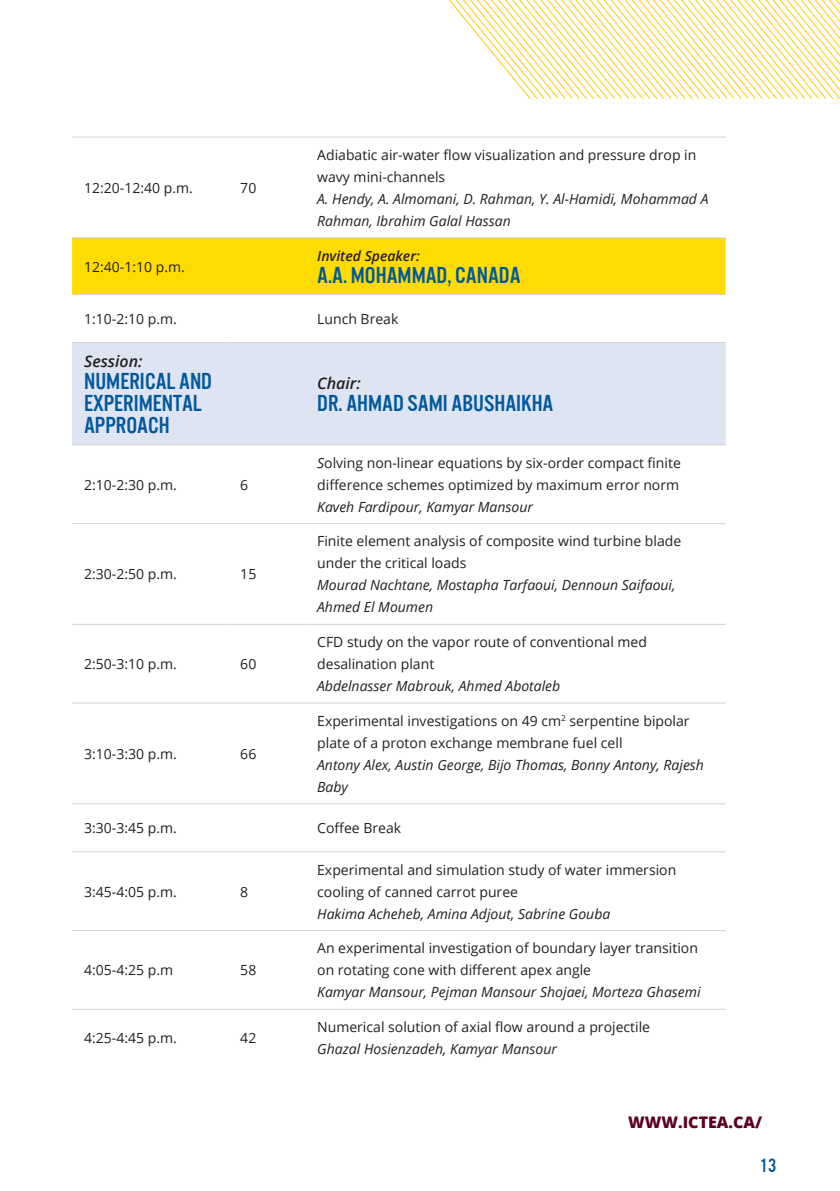
<style>
.page{position:relative;width:840px;height:1191px;background:#fff}
.page>*{position:absolute;margin:0;border:0;box-sizing:border-box;transform-origin:0 0}
.t1{font:24px/22px "U.S.101";color:#01589c}
.t2{font:20px "U.S.101";color:#01589c}
.t3{font:italic 600 16px "Open Sans";color:#231f20}
.t4{font:800 16px "Open Sans";color:#5c0024}
.t5{font:14px/22px "Open Sans";color:#231f20}
.t6{font:italic 14px/22px "Open Sans";color:#231f20}
.t7{font:italic 600 14px "Open Sans";color:#231f20}
.s1{font-style:italic}
</style>
<div class="page">
<svg style="left:449px;top:0;width:390px;height:99px"></svg>
<div style="left:72px;top:238px;width:653px;height:56px;background:#ffdc01"></div>
<div style="left:72px;top:343px;width:653px;height:101px;background:#dee4f1"></div>
<hr style="left:72px;top:1008px;width:156px;height:1px;background:#d3d2d2">
<hr style="left:228px;top:1008px;width:77px;height:1px;background:#d3d2d2">
<hr style="left:305px;top:1008px;width:420px;height:1px;background:#d3d2d2">
<hr style="left:72px;top:137px;width:156px;height:1px;background:#d3d2d2">
<hr style="left:228px;top:137px;width:77px;height:1px;background:#d3d2d2">
<hr style="left:305px;top:137px;width:420px;height:1px;background:#d3d2d2">
<hr style="left:72px;top:237px;width:156px;height:1px;background:#d3d2d2">
<hr style="left:228px;top:237px;width:77px;height:1px;background:#d3d2d2">
<hr style="left:305px;top:237px;width:420px;height:1px;background:#d3d2d2">
<hr style="left:72px;top:342px;width:156px;height:1px;background:#d3d2d2">
<hr style="left:228px;top:342px;width:77px;height:1px;background:#d3d2d2">
<hr style="left:305px;top:342px;width:420px;height:1px;background:#d3d2d2">
<hr style="left:72px;top:444px;width:156px;height:1px;background:#d3d2d2">
<hr style="left:228px;top:444px;width:77px;height:1px;background:#d3d2d2">
<hr style="left:305px;top:444px;width:420px;height:1px;background:#d3d2d2">
<hr style="left:72px;top:523px;width:156px;height:1px;background:#d3d2d2">
<hr style="left:228px;top:523px;width:77px;height:1px;background:#d3d2d2">
<hr style="left:305px;top:523px;width:420px;height:1px;background:#d3d2d2">
<hr style="left:72px;top:624px;width:156px;height:1px;background:#d3d2d2">
<hr style="left:228px;top:624px;width:77px;height:1px;background:#d3d2d2">
<hr style="left:305px;top:624px;width:420px;height:1px;background:#d3d2d2">
<hr style="left:72px;top:702px;width:156px;height:1px;background:#d3d2d2">
<hr style="left:228px;top:702px;width:77px;height:1px;background:#d3d2d2">
<hr style="left:305px;top:702px;width:420px;height:1px;background:#d3d2d2">
<hr style="left:72px;top:803px;width:156px;height:1px;background:#d3d2d2">
<hr style="left:228px;top:803px;width:77px;height:1px;background:#d3d2d2">
<hr style="left:305px;top:803px;width:420px;height:1px;background:#d3d2d2">
<hr style="left:72px;top:851px;width:156px;height:1px;background:#d3d2d2">
<hr style="left:228px;top:851px;width:77px;height:1px;background:#d3d2d2">
<hr style="left:305px;top:851px;width:420px;height:1px;background:#d3d2d2">
<hr style="left:72px;top:930px;width:156px;height:1px;background:#d3d2d2">
<hr style="left:228px;top:930px;width:77px;height:1px;background:#d3d2d2">
<hr style="left:305px;top:930px;width:420px;height:1px;background:#d3d2d2">
<hr style="left:72px;top:294px;width:156px;height:1px;background:#d1d2d4">
<hr style="left:228px;top:294px;width:77px;height:1px;background:#d1d2d4">
<hr style="left:305px;top:294px;width:420px;height:1px;background:#d1d2d4">
<p class="t5" style="left:84px;top:176px;width:110px">12:20-12:40 p.m.</p>
<p class="t5" style="left:240px;top:176px;width:18px">70</p>
<p class="t5" style="left:84px;top:255px;width:102px">12:40-1:10 p.m.</p>
<p class="t5" style="left:317px;top:143px;width:380px">Adiabatic air-water flow visualization and pressure drop in wavy mini-channels</p>
<p class="t6" style="left:317px;top:187px;width:392px">A. Hendy, A. Almomani, D. Rahman, Y. Al-Hamidi, Mohammad A<br>Rahman, Ibrahim Galal Hassan</p>
<p class="t7" style="left:317px;top:246px;width:104px">Invited Speaker:</p>
<h1 class="t1" style="left:317px;top:263px;width:205px">A.A. MOHAMMAD, CANADA</h1>
<p class="t5" style="left:84px;top:307px;width:94px">1:10-2:10 p.m.</p>
<p class="t5" style="left:317px;top:307px;width:83px">Lunch Break</p>
<p class="t3" style="left:84px;top:350px;width:60px">Session:</p>
<h1 class="t1" style="left:84px;top:369px;width:129px">NUMERICAL AND<br>EXPERIMENTAL<br>APPROACH</h1>
<p class="t3" style="left:317px;top:372px;width:45px">Chair:</p>
<h1 class="t1" style="left:317px;top:391px;width:238px">DR. AHMAD SAMI ABUSHAIKHA</h1>
<p class="t5" style="left:84px;top:473px;width:94px">2:10-2:30 p.m.</p>
<p class="t5" style="left:240px;top:473px;width:10px">6</p>
<p class="t5" style="left:84px;top:563px;width:94px">2:30-2:50 p.m.</p>
<p class="t5" style="left:240px;top:563px;width:18px">15</p>
<p class="t5" style="left:84px;top:652px;width:94px">2:50-3:10 p.m.</p>
<p class="t5" style="left:240px;top:652px;width:18px">60</p>
<p class="t5" style="left:84px;top:742px;width:94px">3:10-3:30 p.m.</p>
<p class="t5" style="left:240px;top:742px;width:18px">66</p>
<p class="t5" style="left:317px;top:451px;width:365px"><span class="s1">S</span>olving non-linear equations by six-order compact finite difference schemes optimized by maximum error norm</p>
<p class="t6" style="left:317px;top:495px;width:217px">Kaveh Fardipour, Kamyar Mansour</p>
<p class="t5" style="left:317px;top:530px;width:365px">Finite element analysis of composite wind turbine blade under the critical loads</p>
<p class="t6" style="left:317px;top:574px;width:359px">Mourad Nachtane, Mostapha Tarfaoui, Dennoun Saifaoui,<br>Ahmed El Moumen</p>
<p class="t5" style="left:317px;top:630px;width:331px">CFD study on the vapor route of conventional med desalination plant</p>
<p class="t6" style="left:317px;top:674px;width:244px">Abdelnasser Mabrouk, Ahmed Abotaleb</p>
<p class="t5" style="left:317px;top:709px;width:374px">Experimental investigations on 49 cm<sup>2</sup> serpentine bipolar plate of a proton exchange membrane fuel cell</p>
<p class="t6" style="left:317px;top:753px;width:388px">Antony Alex, Austin George, Bijo Thomas, Bonny Antony, Rajesh<br>Baby</p>
<p class="t5" style="left:84px;top:816px;width:94px">3:30-3:45 p.m.</p>
<p class="t5" style="left:317px;top:816px;width:85px">Coffee Break</p>
<p class="t5" style="left:84px;top:880px;width:94px">3:45-4:05 p.m.</p>
<p class="t5" style="left:240px;top:880px;width:10px">8</p>
<p class="t5" style="left:84px;top:958px;width:90px">4:05-4:25 p.m</p>
<p class="t5" style="left:240px;top:958px;width:18px">58</p>
<p class="t5" style="left:84px;top:1026px;width:94px">4:25-4:45 p.m.</p>
<p class="t5" style="left:240px;top:1026px;width:18px">42</p>
<p class="t5" style="left:317px;top:858px;width:360px">Experimental and simulation study of water immersion cooling of canned carrot puree</p>
<p class="t6" style="left:317px;top:902px;width:294px">Hakima Acheheb, Amina Adjout, Sabrine Gouba</p>
<p class="t5" style="left:317px;top:936px;width:382px">An experimental investigation of boundary layer transition on rotating cone with different apex angle</p>
<p class="t6" style="left:317px;top:980px;width:385px">Kamyar Mansour, Pejman Mansour Shojaei, Morteza Ghasemi</p>
<p class="t5" style="left:317px;top:1015px;width:334px">Numerical solution of axial flow around a projectile</p>
<p class="t6" style="left:317px;top:1037px;width:241px">Ghazal Hosienzadeh, Kamyar Mansour</p>
<p class="t4" style="left:627px;top:1110px;width:135px">WWW.ICTEA.CA/</p>
<h2 class="t2" style="left:759px;top:1155px;width:18px">13</h2>
</div>
